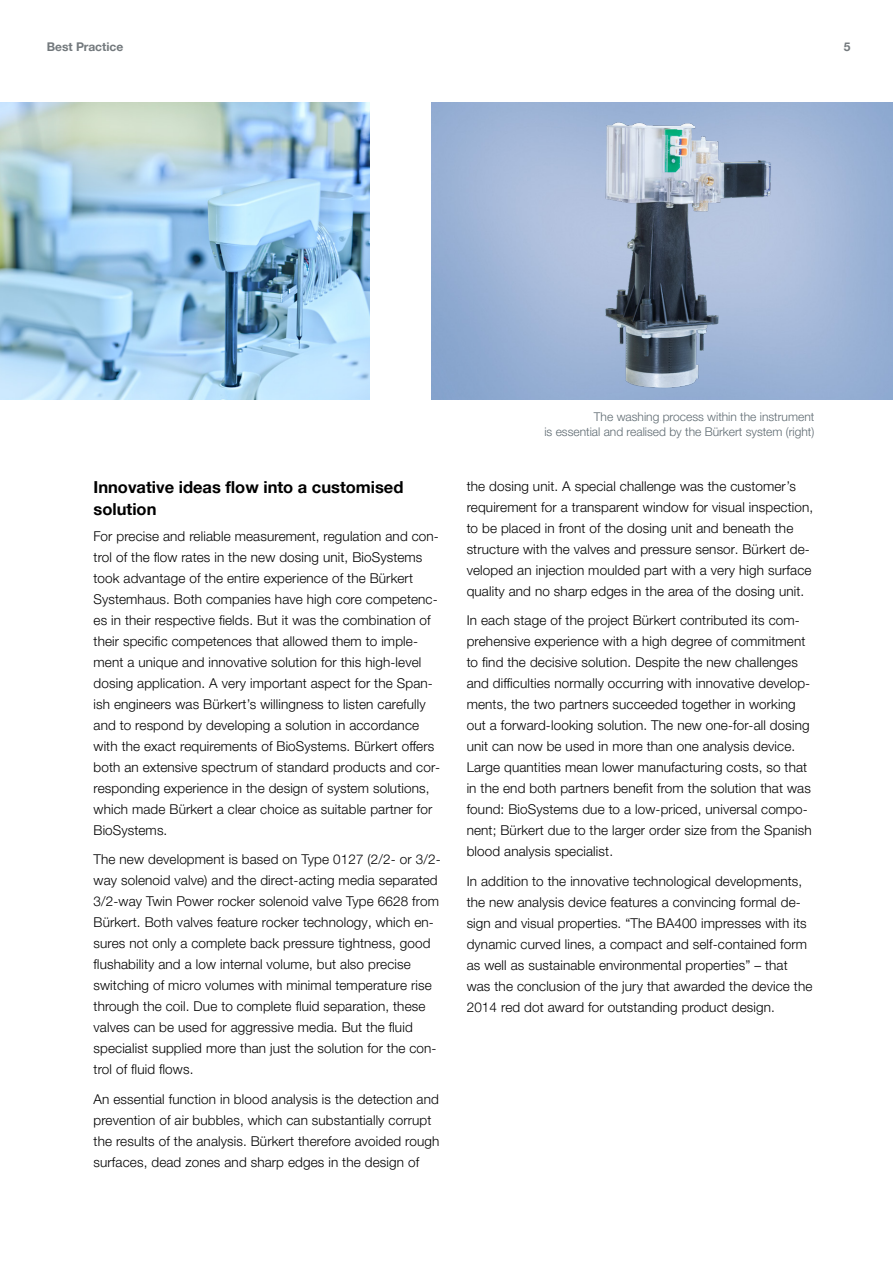
<style>
.page{position:relative;width:893px;height:1263px;background:#fff}
.page>*{position:absolute;margin:0;border:0;box-sizing:border-box;transform-origin:0 0}
.t1{font:700 16.5px/22.5px "Helvetica Neue LTW1 G";color:#000}
.Subline_11_15_bold_blau{font:300 13.5px/21px "Helvetica Neue LTW1 G";letter-spacing:.01em;color:#000}
.BU_8_10_light_grau{font:300 12px "Helvetica Neue LTW1 G";color:#5e6a71}
.t2{font:700 12px "Helvetica Neue LTW1 G";color:#73797d}
</style>
<div class="page">
<img style="left:0;top:102px;width:370px;height:298px">
<img style="left:525px;top:102px;width:274px;height:298px">
<p class="t2" style="left:47px;top:39px;width:78px">Best Practice</p>
<p class="t2" style="left:844px;top:39px;width:8px">5</p>
<h3 class="t1" style="left:94px;top:476px;width:311px">Innovative ideas flow into a customised solution</h3>
<p class="Subline_11_15_bold_blau" style="left:94px;top:525px;width:348px">For precise and reliable measurement, regulation and con&shy;trol of the flow rates in the new dosing unit, BioSystems took advantage of the entire experience of the Bürkert Systemhaus. Both companies have high core competenc&shy;es in their respective fields. But it was the combination of their specific competences that allowed them to imple&shy;ment a unique and innovative solution for this high-level dosing application. A very important aspect for the Span&shy;ish engineers was Bürkert’s willingness to listen carefully and to respond by developing a solution in accordance with the exact requirements of BioSystems. Bürkert offers both an extensive spectrum of standard products and cor&shy;responding experience in the design of system solutions, which made Bürkert a clear choice as suitable partner for BioSystems.</p>
<p class="Subline_11_15_bold_blau" style="left:94px;top:849px;width:349px">The new development is based on Type 0127 (2/2- or 3/2- way solenoid valve) and the direct-acting media separated 3/2-way Twin Power rocker solenoid valve Type 6628 from Bürkert. Both valves feature rocker technology, which en&shy;sures not only a complete back pressure tightness, good flushability and a low internal volume, but also precise switching of micro volumes with minimal temperature rise through the coil. Due to complete fluid separation, these valves can be used for aggressive media. But the fluid specialist supplied more than just the solution for the con&shy;trol of fluid flows.</p>
<p class="Subline_11_15_bold_blau" style="left:94px;top:1088px;width:347px">An essential function in blood analysis is the detection and prevention of air bubbles, which can substantially corrupt the results of the analysis. Bürkert therefore avoided rough surfaces, dead zones and sharp edges in the design of</p>
<p class="BU_8_10_light_grau" style="left:594px;top:410px;width:222px">The washing process within the instrument</p>
<p class="BU_8_10_light_grau" style="left:544px;top:425px;width:271px">is essential and realised by the Bürkert system (right)</p>
<p class="Subline_11_15_bold_blau" style="left:467px;top:475px;width:348px">the dosing unit. A special challenge was the customer’s requirement for a transparent window for visual inspection, to be placed in front of the dosing unit and beneath the structure with the valves and pressure sensor. Bürkert de&shy;veloped an injection moulded part with a very high surface quality and no sharp edges in the area of the dosing unit.</p>
<p class="Subline_11_15_bold_blau" style="left:467px;top:610px;width:346px">In each stage of the project Bürkert contributed its com&shy;prehensive experience with a high degree of commitment to find the decisive solution. Despite the new challenges and difficulties normally occurring with innovative develop&shy;ments, the two partners succeeded together in working out a forward-looking solution. The new one-for-all dosing unit can now be used in more than one analysis device.<br>Large quantities mean lower manufacturing costs, so that in the end both partners benefit from the solution that was found: BioSystems due to a low-priced, universal compo&shy;nent; Bürkert due to the larger order size from the Spanish blood analysis specialist.</p>
<p class="Subline_11_15_bold_blau" style="left:467px;top:870px;width:347px">In addition to the innovative technological developments, the new analysis device features a convincing formal de&shy;sign and visual properties. “The BA400 impresses with its dynamic curved lines, a compact and self-contained form as well as sustainable environmental properties” – that was the conclusion of the jury that awarded the device the 2014 red dot award for outstanding product design.</p>
</div>
